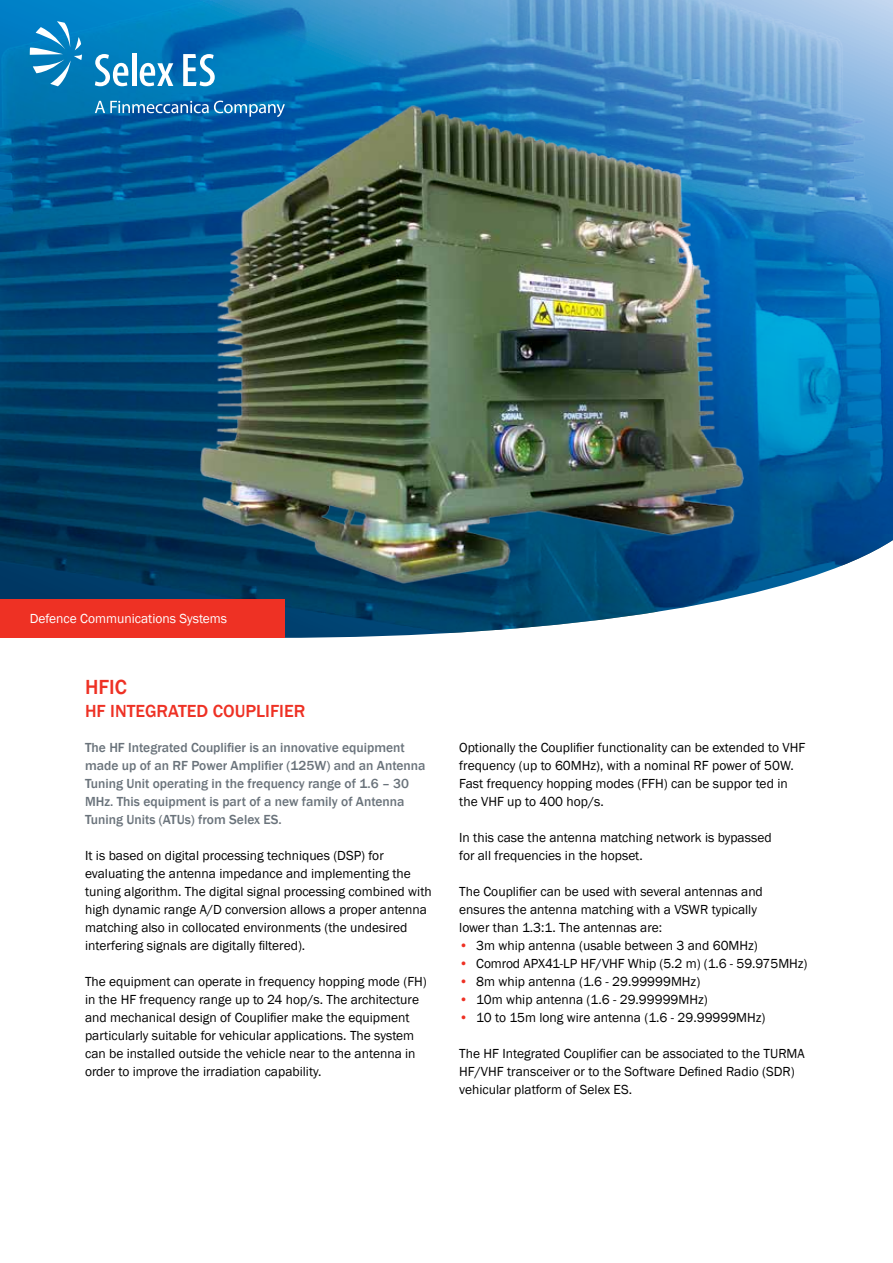
<style>
.page{position:relative;width:893px;height:1263px;background:#fff}
.page>*{position:absolute;margin:0;border:0;box-sizing:border-box;transform-origin:0 0}
.t1{font:500 21px "Franklin Gothic";color:#ee3124}
.t2{font:500 18px "Franklin Gothic";color:#ee3124}
.t3{font:13.5px/18px "Franklin Gothic";color:#000}
.t4{font:500 13.5px/18px "Franklin Gothic";color:#6a737b}
.t5{font:13.5px "Franklin Gothic";color:#fff}
.s1{font-weight:500;color:#ee3124}
</style>
<div class="page">
<img style="left:0;top:0;width:893px;height:638px">
<img style="left:102px;top:74px;width:738px;height:553px">
<svg style="left:95px;top:101px;width:190px;height:16px;background:#3681b9"></svg>
<svg style="left:30px;top:21px;width:52px;height:65px;background:#3094c9"></svg>
<svg style="left:95px;top:54px;width:33px;height:32px"></svg>
<hr style="left:132px;top:53px;width:4px;height:33px;background:#fff">
<svg style="left:140px;top:63px;width:33px;height:23px"></svg>
<svg style="left:183px;top:54px;width:32px;height:32px"></svg>
<div style="left:0;top:600px;width:285px;height:38px;background:#ee3124"></div>
<p class="t5" style="left:30px;top:611px;width:199px">Defence Communications Systems</p>
<h1 class="t1" style="left:85px;top:674px;width:43px">HFIC</h1>
<h2 class="t2" style="left:85px;top:700px;width:222px">HF Integrated Couplifi er</h2>
<p class="t4" style="left:85px;top:739px;width:342px">The HF Integrated Couplifier is an innovative equipment made up of an RF Power Amplifier (125W) and an Antenna Tuning Unit operating in the frequency range of 1.6 – 30<br>MHz. This equipment is part of a new family of Antenna Tuning Units (ATUs) from Selex ES.</p>
<p class="t3" style="left:85px;top:847px;width:348px">It is based on digital processing techniques (DSP) for evaluating the antenna impedance and implementing the tuning algorithm. The digital signal processing combined with high dynamic range A/D conversion allows a proper antenna matching also in collocated environments (the undesired interfering signals are digitally filtered).</p>
<p class="t3" style="left:85px;top:973px;width:343px">The equipment can operate in frequency hopping mode (FH) in the HF frequency range up to 24 hop/s. The architecture and mechanical design of Couplifier make the equipment particularly suitable for vehicular applications. The system can be installed outside the vehicle near to the antenna in order to improve the irradiation capability.</p>
<p class="t3" style="left:459px;top:739px;width:348px">Optionally the Couplifier functionality can be extended to VHF frequency (up to 60MHz), with a nominal RF power of 50W.<br>Fast frequency hopping modes (FFH) can be suppor ted in the VHF up to 400 hop/s.</p>
<p class="t3" style="left:459px;top:829px;width:314px">In this case the antenna matching network is bypassed for all frequencies in the hopset.</p>
<p class="t3" style="left:459px;top:883px;width:305px">The Couplifier can be used with several antennas and ensures the antenna matching with a VSWR typically lower than 1.3:1. The antennas are:</p>
<p class="t3" style="left:459px;top:937px;width:300px"><span class="s1">•</span> 3m whip antenna (usable between 3 and 60MHz)</p>
<p class="t3" style="left:459px;top:955px;width:350px"><span class="s1">•</span> Comrod APX41-LP HF/VHF Whip (5.2 m) (1.6 - 59.975MHz)</p>
<p class="t3" style="left:459px;top:973px;width:243px"><span class="s1">•</span> 8m whip antenna (1.6 - 29.99999MHz)</p>
<p class="t3" style="left:459px;top:991px;width:250px"><span class="s1">•</span> 10m whip antenna (1.6 - 29.99999MHz)</p>
<p class="t3" style="left:459px;top:1009px;width:308px"><span class="s1">•</span> 10 to 15m long wire antenna (1.6 - 29.99999MHz)</p>
<p class="t3" style="left:459px;top:1045px;width:347px">The HF Integrated Couplifier can be associated to the TURMA<br>HF/VHF transceiver or to the Software Defined Radio (SDR) vehicular platform of Selex ES.</p>
</div>
